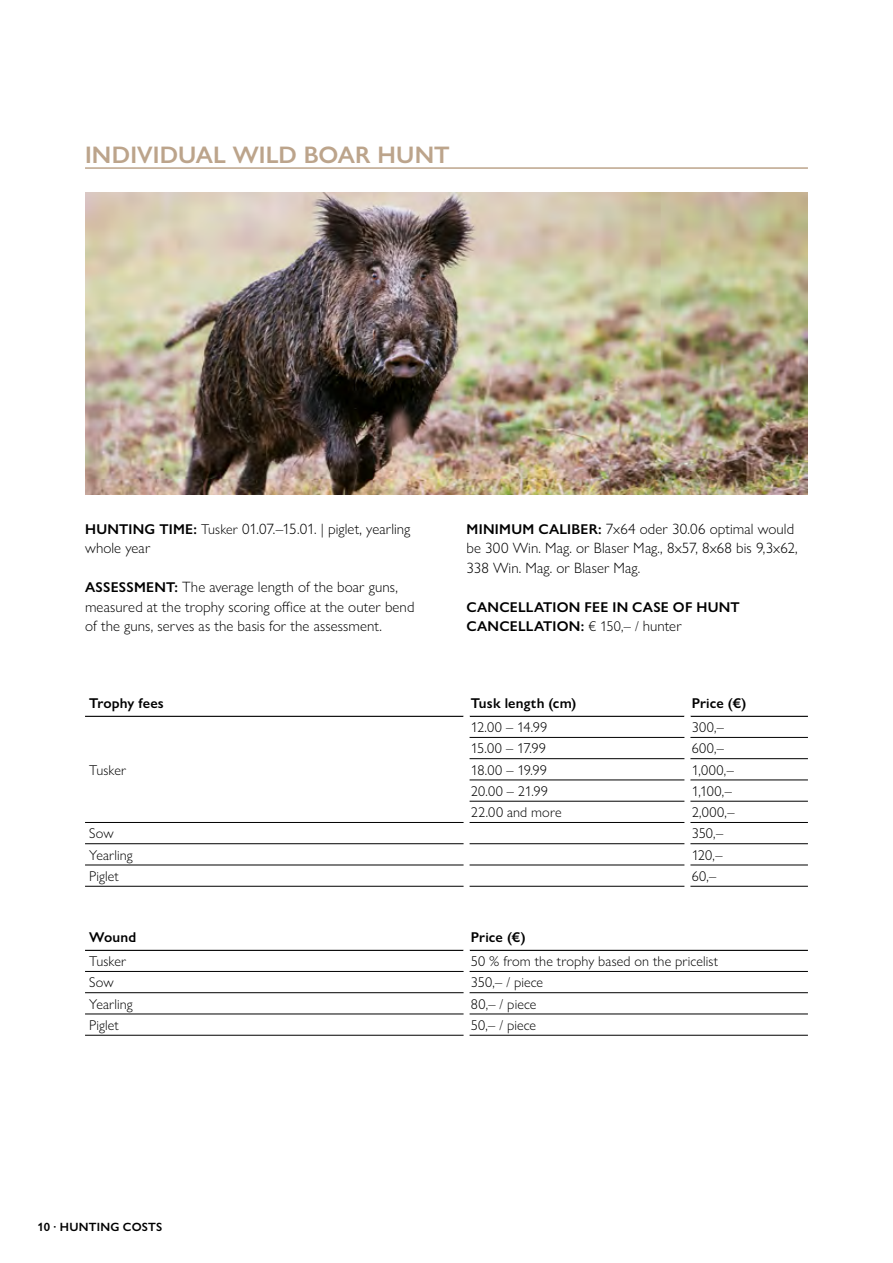
<style>
.page{position:relative;width:893px;height:1263px;background:#fff}
.page>*{position:absolute;margin:0;border:0;box-sizing:border-box;transform-origin:0 0}
.t1{font:600 24px "Gill Sans Nova";letter-spacing:.005em;color:#bca48b}
.t2{font:300 15px/19.5px "Gill Sans Nova";letter-spacing:.005em;color:#000}
.t3{font:300 14.25px "Gill Sans Nova";letter-spacing:.01em;color:#000}
.t4{font:600 14.25px/19.5px "Gill Sans Nova";letter-spacing:.015em;color:#000}
.t5{font:600 12px "Gill Sans Nova";color:#000}
.s1{font-weight:600;font-size:14.25px}
.s2{font-size:14.25px}
.s3{font-weight:300}
.s4{font-weight:300;font-size:15px}
</style>
<div class="page">
<img style="left:85px;top:192px;width:723px;height:303px">
<hr style="left:85px;top:167px;width:723px;height:2px;background:#bca48b">
<hr style="left:85px;top:716px;width:379px;height:1px;background:#000">
<hr style="left:470px;top:716px;width:214px;height:1px;background:#000">
<hr style="left:690px;top:716px;width:118px;height:1px;background:#000">
<hr style="left:470px;top:737px;width:214px;height:1px;background:#000">
<hr style="left:690px;top:737px;width:118px;height:1px;background:#000">
<hr style="left:470px;top:758px;width:214px;height:1px;background:#000">
<hr style="left:690px;top:758px;width:118px;height:1px;background:#000">
<hr style="left:470px;top:780px;width:214px;height:1px;background:#000">
<hr style="left:690px;top:780px;width:118px;height:1px;background:#000">
<hr style="left:470px;top:801px;width:214px;height:1px;background:#000">
<hr style="left:690px;top:801px;width:118px;height:1px;background:#000">
<hr style="left:85px;top:822px;width:379px;height:1px;background:#000">
<hr style="left:470px;top:822px;width:214px;height:1px;background:#000">
<hr style="left:690px;top:822px;width:118px;height:1px;background:#000">
<hr style="left:85px;top:843px;width:379px;height:1px;background:#000">
<hr style="left:470px;top:843px;width:214px;height:1px;background:#000">
<hr style="left:690px;top:843px;width:118px;height:1px;background:#000">
<hr style="left:85px;top:865px;width:379px;height:1px;background:#000">
<hr style="left:470px;top:865px;width:214px;height:1px;background:#000">
<hr style="left:690px;top:865px;width:118px;height:1px;background:#000">
<hr style="left:85px;top:886px;width:379px;height:1px;background:#000">
<hr style="left:470px;top:886px;width:214px;height:1px;background:#000">
<hr style="left:690px;top:886px;width:118px;height:1px;background:#000">
<hr style="left:85px;top:950px;width:379px;height:1px;background:#000">
<hr style="left:470px;top:950px;width:338px;height:1px;background:#000">
<hr style="left:85px;top:971px;width:379px;height:1px;background:#000">
<hr style="left:470px;top:971px;width:338px;height:1px;background:#000">
<hr style="left:85px;top:992px;width:379px;height:1px;background:#000">
<hr style="left:470px;top:992px;width:338px;height:1px;background:#000">
<hr style="left:85px;top:1014px;width:379px;height:1px;background:#000">
<hr style="left:470px;top:1014px;width:338px;height:1px;background:#000">
<hr style="left:85px;top:1035px;width:379px;height:1px;background:#000">
<hr style="left:470px;top:1035px;width:338px;height:1px;background:#000">
<h1 class="t1" style="left:85px;top:140px;width:366px">INDIVIDUAL WILD BOAR HUNT</h1>
<p class="t2" style="left:85px;top:519px;width:327px"><span class="s1">HUNTING TIM E:</span> <span class="s2">Tusker</span> 01.07.–15.01. | piglet, yearling whole year</p>
<p class="t2" style="left:85px;top:577px;width:331px"><span class="s1">ASSESSM ENT:</span> The average length of the boar guns, measured at the trophy scoring office at the outer bend of the guns, serves as the basis for the assessment.</p>
<p class="t2" style="left:467px;top:519px;width:333px"><span class="s1">MINIM UM CALIBER:</span> 7x64 oder 30.06 optimal would be 300 Win. Mag. or Blaser Mag., 8x57, 8x68 bis 9,3x62,<br>338 Win. Mag. or Blaser Mag.</p>
<p class="t4" style="left:467px;top:597px;width:275px">CANCELLATION FEE IN CASE OF HUNT<br>CANCELLATION: <span class="s3">€ 150,– /</span> <span class="s4">hunter</span></p>
<p class="t4" style="left:89px;top:693px;width:76px">Trophy fees</p>
<p class="t4" style="left:471px;top:693px;width:107px">Tusk length (cm)</p>
<p class="t4" style="left:692px;top:693px;width:56px">Price (€)</p>
<p class="t3" style="left:89px;top:761px;width:38px">Tusker</p>
<p class="t3" style="left:471px;top:718px;width:78px">12.00 – 14.99</p>
<p class="t3" style="left:692px;top:718px;width:34px">300,–</p>
<p class="t3" style="left:471px;top:740px;width:77px">15.00 – 17.99</p>
<p class="t3" style="left:692px;top:740px;width:34px">600,–</p>
<p class="t3" style="left:471px;top:761px;width:78px">18.00 – 19.99</p>
<p class="t3" style="left:692px;top:761px;width:44px">1,000,–</p>
<p class="t3" style="left:471px;top:782px;width:79px">20.00 – 21.99</p>
<p class="t3" style="left:692px;top:782px;width:42px">1,100,–</p>
<p class="t3" style="left:471px;top:803px;width:92px">22.00 and more</p>
<p class="t3" style="left:692px;top:803px;width:44px">2,000,–</p>
<p class="t3" style="left:89px;top:825px;width:26px">Sow</p>
<p class="t3" style="left:692px;top:825px;width:33px">350,–</p>
<p class="t3" style="left:89px;top:846px;width:45px">Yearling</p>
<p class="t3" style="left:692px;top:846px;width:32px">120,–</p>
<p class="t3" style="left:89px;top:867px;width:31px">Piglet</p>
<p class="t3" style="left:692px;top:867px;width:26px">60,–</p>
<p class="t4" style="left:89px;top:927px;width:49px">Wound</p>
<p class="t4" style="left:471px;top:927px;width:56px">Price (€)</p>
<p class="t3" style="left:89px;top:952px;width:38px">Tusker</p>
<p class="t3" style="left:471px;top:952px;width:249px">50 % from the trophy based on the pricelist</p>
<p class="t3" style="left:89px;top:974px;width:26px">Sow</p>
<p class="t3" style="left:471px;top:974px;width:74px">350,– / piece</p>
<p class="t3" style="left:89px;top:995px;width:45px">Yearling</p>
<p class="t3" style="left:471px;top:995px;width:67px">80,– / piece</p>
<p class="t3" style="left:89px;top:1016px;width:31px">Piglet</p>
<p class="t3" style="left:471px;top:1016px;width:67px">50,– / piece</p>
<p class="t5" style="left:37px;top:1219px;width:42px">10 · Hunting</p>
<p class="t5" style="left:123px;top:1219px;width:9px">costs</p>
</div>
